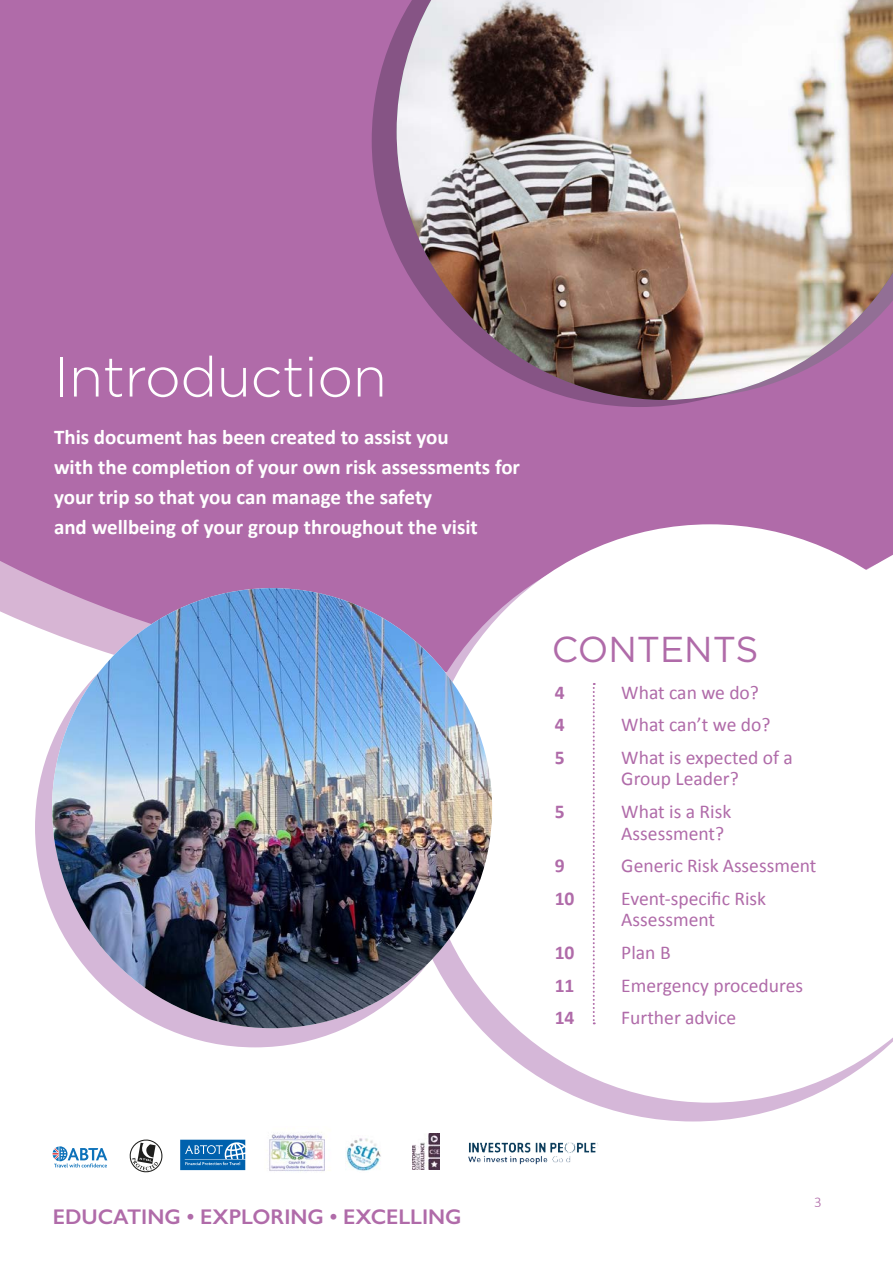
<style>
.page{position:relative;width:893px;height:1263px;background:#fff}
.page>*{position:absolute;margin:0;border:0;box-sizing:border-box;transform-origin:0 0}
.t1{font:300 56.1px "Gotham";letter-spacing:-.01em;color:#fff}
.t2{font:36px "Gotham";color:#b06ba9}
.t3{font:600 21.3px "Gill Sans";color:#b06ba9}
.t4{font:700 21px/30px "Calibri";color:#fff}
.t5{font:19.65px/21.6px "Calibri";color:#b06ba9}
.t6{font:700 19.65px "Calibri";color:#b06ba9}
.t7{font:300 15px "Calibri";color:#b06ba9}
</style>
<div class="page">
<div style="left:0;top:0;width:893px;height:719px;background:#b06ba9"></div>
<svg style="left:372px;top:0;width:521px;height:407px;background:#a2639d"></svg>
<img style="left:397px;top:0;width:496px;height:400px">
<img style="left:269px;top:1132px;width:61px;height:39px">
<img style="left:346px;top:1138px;width:35px;height:33px">
<img style="left:413px;top:1133px;width:27px;height:36px">
<img style="left:468px;top:1142px;width:130px;height:23px">
<svg style="left:53px;top:1146px;width:54px;height:21px"></svg>
<svg style="left:180px;top:1140px;width:65px;height:30px;background:#2c7cbb"></svg>
<svg style="left:129px;top:1139px;width:34px;height:34px"></svg>
<svg style="left:402px;top:536px;width:393px;height:585px"></svg>
<svg style="left:421px;top:524px;width:472px;height:579px"></svg>
<div style="left:35px;top:607px;width:440px;height:440px;background:#d5b7d8;border-radius:50%"></div>
<img style="left:52px;top:588px;width:440px;height:440px;border-radius:220px">
<svg style="left:563px;top:683px;width:330px;height:341px"></svg>
<h1 class="t1" style="left:54px;top:346px;width:334px">Introduction</h1>
<p class="t4" style="left:54px;top:421px;width:468px">This document has been created to assist you<br>with the completion of your own risk assessments for your trip so that you can manage the safety<br>and wellbeing of your group throughout the visit</p>
<h2 class="t2" style="left:552px;top:629px;width:208px">CONTENTS</h2>
<p class="t6" style="left:555px;top:678px;width:11px">4</p>
<p class="t5" style="left:621px;top:681px;width:139px">What can we do?</p>
<p class="t6" style="left:555px;top:711px;width:11px">4</p>
<p class="t5" style="left:621px;top:713px;width:151px">What can’t we do?</p>
<p class="t6" style="left:555px;top:743px;width:11px">5</p>
<p class="t5" style="left:621px;top:746px;width:173px">What is expected of a<br>Group Leader?</p>
<p class="t6" style="left:555px;top:798px;width:11px">5</p>
<p class="t5" style="left:621px;top:800px;width:111px">What is a Risk<br>Assessment?</p>
<p class="t6" style="left:555px;top:852px;width:11px">9</p>
<p class="t5" style="left:621px;top:854px;width:197px">Generic Risk Assessment</p>
<p class="t6" style="left:555px;top:884px;width:21px">10</p>
<p class="t5" style="left:621px;top:887px;width:146px">Event-specific Risk<br>Assessment</p>
<p class="t6" style="left:555px;top:939px;width:21px">10</p>
<p class="t5" style="left:621px;top:941px;width:51px">Plan B</p>
<p class="t6" style="left:555px;top:971px;width:21px">11</p>
<p class="t5" style="left:621px;top:974px;width:183px">Emergency procedures</p>
<p class="t6" style="left:555px;top:1004px;width:21px">14</p>
<p class="t5" style="left:621px;top:1006px;width:116px">Further advice</p>
<p class="t3" style="left:53px;top:1204px;width:410px">EDUCATING • EXPLORING • EXCELLING</p>
<p class="t3" style="left:68px;top:1204px;width:410px">EDUCATING • EXPLORING • EXCELLING</p>
<p class="t7" style="left:814px;top:1193px;width:9px">3</p>
</div>
